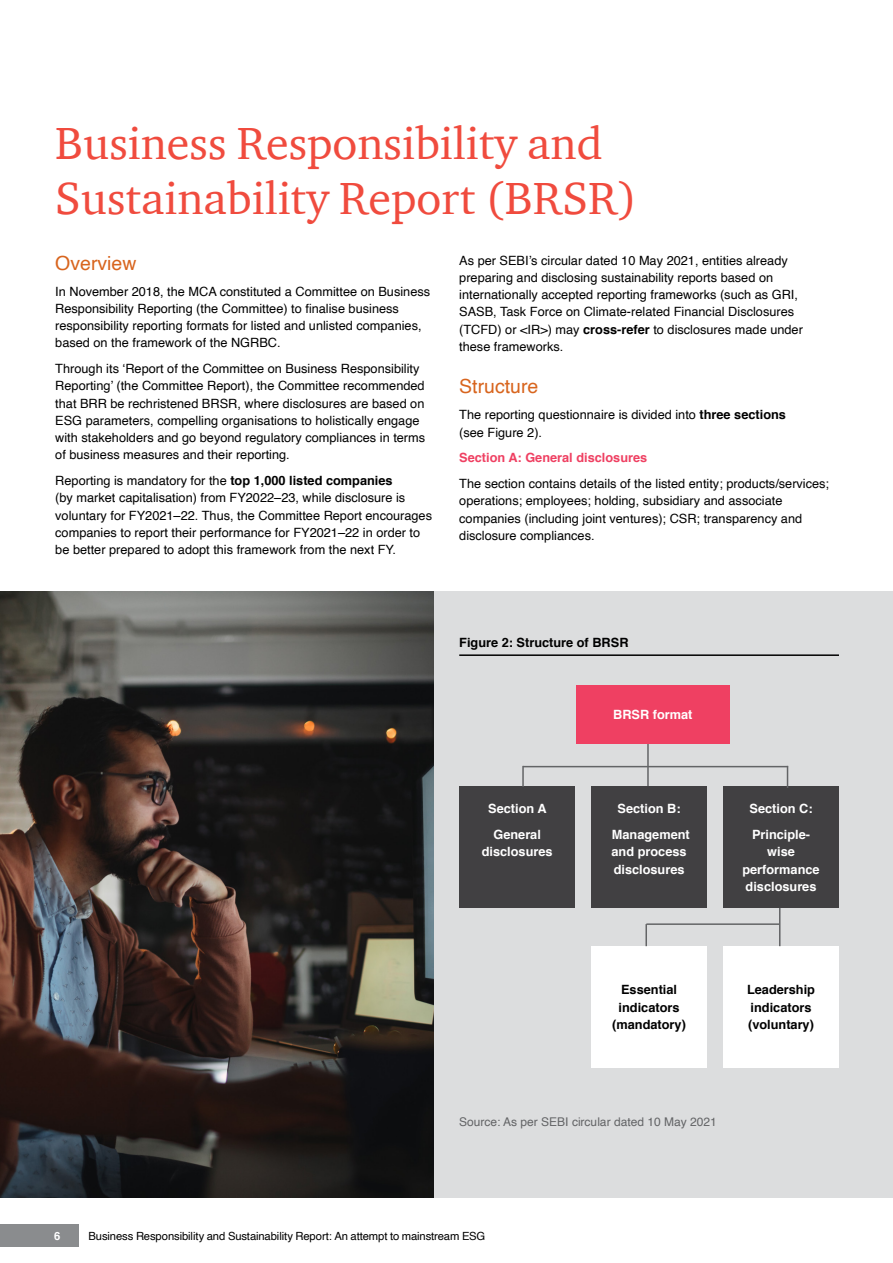
<style>
.page{position:relative;width:893px;height:1263px;background:#fff}
.page>*{position:absolute;margin:0;border:0;box-sizing:border-box;transform-origin:0 0}
.Heading_1{font:46.2px/55.3px "ITC Charter Com";color:#f04b3e}
.Heading_3{font:19.5px "Helvetica";color:#d8651e}
.Body_Copy{font:12.75px/17.2px "Helvetica";color:#000}
.t1{font:700 12.75px/25.8px "Helvetica";color:#fff;text-align:center}
.t2{font:700 12.75px/17.2px "Helvetica";color:#000;text-align:center}
.Body_Copy-2{font:700 12.75px "Helvetica";color:#ef4062}
.t3{font:12px "Helvetica";color:#636466}
.t4{font:11.25px "Helvetica";letter-spacing:-.01em;color:#000}
.t5{font:700 11.25px "Helvetica";color:#fff}
.s1{font-weight:700}
</style>
<div class="page">
<div style="left:0;top:1225px;width:79px;height:22px;background:#8a8c8e"></div>
<div style="left:434px;top:591px;width:459px;height:607px;background:#dcddde"></div>
<img style="left:0;top:592px;width:434px;height:606px">
<hr style="left:647px;top:742px;width:2px;height:46px;background:#636466">
<div style="left:576px;top:685px;width:153px;height:58px;background:#ef4062"></div>
<div style="left:459px;top:787px;width:116px;height:121px;background:#414042"></div>
<div style="left:591px;top:787px;width:116px;height:121px;background:#414042"></div>
<div style="left:591px;top:946px;width:116px;height:121px;background:#fff"></div>
<div style="left:723px;top:787px;width:116px;height:121px;background:#414042"></div>
<div style="left:723px;top:946px;width:116px;height:121px;background:#fff"></div>
<hr style="left:523px;top:766px;width:265px;height:1px;background:#636466">
<hr style="left:646px;top:923px;width:133px;height:2px;background:#636466">
<hr style="left:522px;top:766px;width:2px;height:21px;background:#636466">
<svg style="left:787px;top:767px;width:1px;height:21px"></svg>
<hr style="left:779px;top:908px;width:1px;height:38px;background:#636466">
<hr style="left:645px;top:924px;width:2px;height:22px;background:#636466">
<hr style="left:459px;top:654px;width:380px;height:2px;background:#000">
<p class="Heading_1" style="left:55px;top:115px;width:583px">Business Responsibility and<br>Sustainability Report (BRSR)</p>
<p class="Heading_3" style="left:55px;top:248px;width:83px">Overview</p>
<p class="Body_Copy" style="left:55px;top:283px;width:376px">In November 2018, the MCA constituted a Committee on Business Responsibility Reporting (the Committee) to finalise business responsibility reporting formats for listed and unlisted companies, based on the framework of the NGRBC.</p>
<p class="Body_Copy" style="left:55px;top:360px;width:371px">Through its ‘Report of the Committee on Business Responsibility Reporting’ (the Committee Report), the Committee recommended that BRR be rechristened BRSR, where disclosures are based on ESG parameters, compelling organisations to holistically engage with stakeholders and go beyond regulatory compliances in terms of business measures and their reporting.</p>
<p class="Body_Copy" style="left:55px;top:472px;width:378px">Reporting is mandatory for the <span class="s1">top 1,000 listed companies<br></span>(by market capitalisation) from FY2022–23, while disclosure is voluntary for FY2021–22. Thus, the Committee Report encourages companies to report their performance for FY2021–22 in order to be better prepared to adopt this framework from the next FY.</p>
<p class="Body_Copy" style="left:459px;top:252px;width:345px">As per SEBI’s circular dated 10 May 2021, entities already preparing and disclosing sustainability reports based on internationally accepted reporting frameworks (such as GRI, SASB, Task Force on Climate-related Financial Disclosures (TCFD) or &lt;IR&gt;) may <span class="s1">cross-refer</span> to disclosures made under these frameworks.</p>
<p class="Heading_3" style="left:459px;top:372px;width:81px">Structure</p>
<p class="Body_Copy" style="left:459px;top:406px;width:328px">The reporting questionnaire is divided into <span class="s1">three sections </span>(see Figure 2).</p>
<p class="Body_Copy-2" style="left:459px;top:447px;width:190px">Section A: General disclosures</p>
<p class="Body_Copy" style="left:459px;top:475px;width:371px">The section contains details of the listed entity; products/services; operations; employees; holding, subsidiary and associate companies (including joint ventures); CSR; transparency and disclosure compliances.</p>
<p class="t2" style="left:459px;top:634px;width:171px">Figure 2: Structure of BRSR</p>
<p class="t1" style="left:488px;top:796px;width:60px">Section A<br>General</p>
<p class="t1" style="left:482px;top:839px;width:72px">disclosures</p>
<p class="t1" style="left:613px;top:702px;width:81px">BRSR format</p>
<p class="t1" style="left:612px;top:796px;width:79px">Section B:<br>Management</p>
<p class="t1" style="left:612px;top:843px;width:77px;line-height:17.2px;text-align:left">and process disclosures</p>
<p class="t1" style="left:749px;top:796px;width:65px;text-align:left">Section C:<br>Principle-</p>
<p class="t1" style="left:742px;top:843px;width:79px;line-height:17.2px">wise performance disclosures</p>
<p class="t2" style="left:612px;top:981px;width:75px">Essential indicators (mandatory)</p>
<p class="t2" style="left:747px;top:981px;width:70px;text-align:left">Leadership indicators (voluntary)</p>
<p class="t3" style="left:459px;top:1112px;width:259px">Source: As per SEBI circular dated 10 May 2021</p>
<p class="t5" style="left:54px;top:1227px;width:8px">6</p>
<p class="t4" style="left:88px;top:1227px;width:398px">Business Responsibility and Sustainability Report: An attempt to mainstream ESG</p>
</div>
